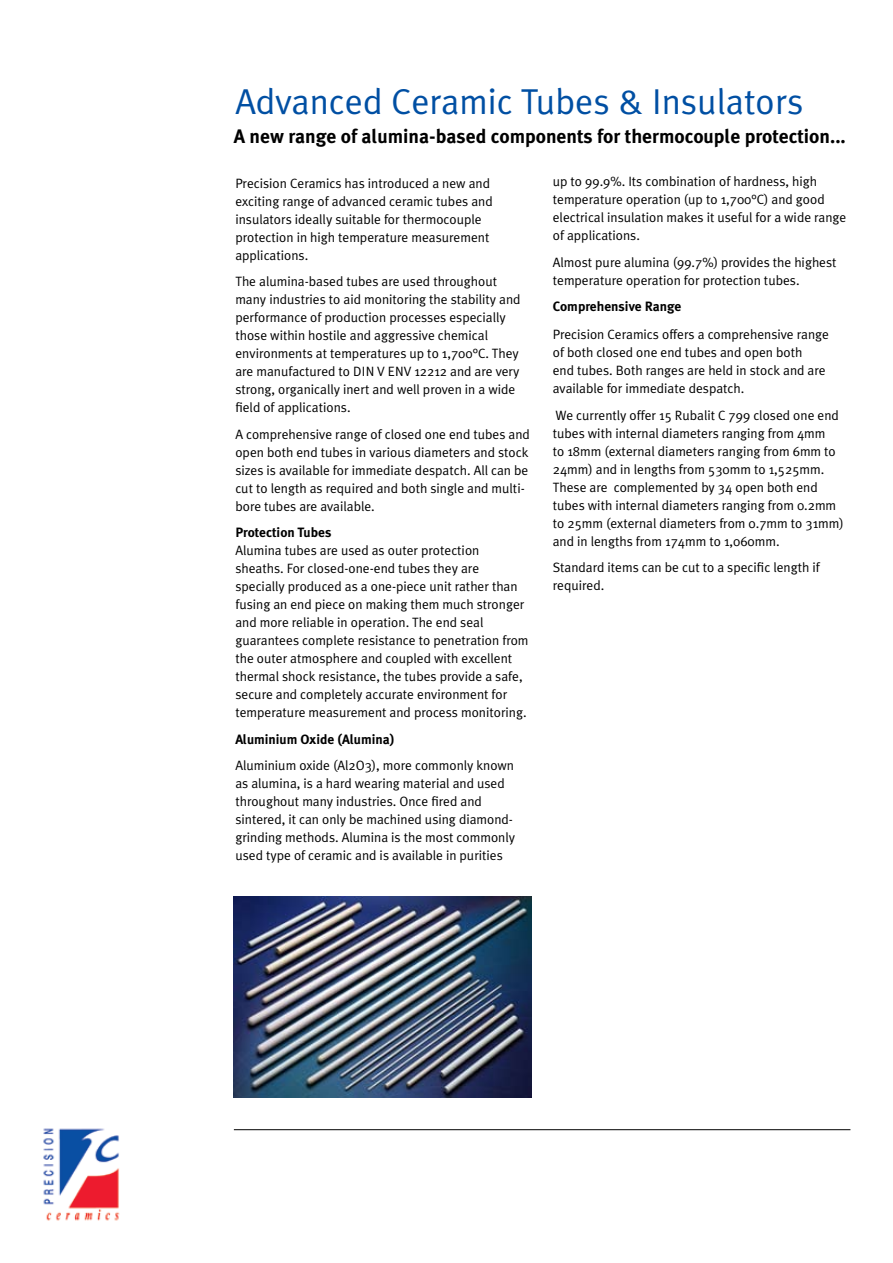
<style>
.page{position:relative;width:893px;height:1263px;background:#fff}
.page>*{position:absolute;margin:0;border:0;box-sizing:border-box;transform-origin:0 0}
.t1{font:36px "Meta Plus Normal";color:#004fa3}
.t2{font:700 19.5px "Meta Plus";color:#000}
.t3{font:13.5px/18px "Meta Plus Normal";color:#000}
.t4{font:700 13.5px "Meta Plus";color:#000}
</style>
<div class="page">
<img style="left:43px;top:1128px;width:77px;height:93px">
<hr style="left:234px;top:1129px;width:616px;height:1px;background:#000">
<img style="left:233px;top:896px;width:299px;height:202px">
<h1 class="t1" style="left:235px;top:80px;width:569px">Advanced Ceramic Tubes &amp; Insulators</h1>
<h2 class="t2" style="left:234px;top:125px;width:613px">A new range of alumina-based components for thermocouple protection...</h2>
<p class="t3" style="left:235px;top:174px;width:259px">Precision Ceramics has introduced a new and exciting range of advanced ceramic tubes and insulators ideally suitable for thermocouple protection in high temperature measurement applications.</p>
<p class="t3" style="left:235px;top:272px;width:287px">The alumina-based tubes are used throughout many industries to aid monitoring the stability and performance of production processes especially those within hostile and aggressive chemical environments at temperatures up to 1,700°C. They are manufactured to DIN V ENV 12212 and are very strong, organically inert and well proven in a wide field of applications.</p>
<p class="t3" style="left:235px;top:425px;width:296px">A comprehensive range of closed one end tubes and open both end tubes in various diameters and stock sizes is available for immediate despatch. All can be cut to length as required and both single and multi&shy;bore tubes are available.</p>
<p class="t4" style="left:235px;top:525px;width:98px">Protection Tubes</p>
<p class="t3" style="left:235px;top:541px;width:295px">Alumina tubes are used as outer protection sheaths. For closed-one-end tubes they are specially produced as a one-piece unit rather than fusing an end piece on making them much stronger and more reliable in operation. The end seal guarantees complete resistance to penetration from the outer atmosphere and coupled with excellent thermal shock resistance, the tubes provide a safe, secure and completely accurate environment for temperature measurement and process monitoring.</p>
<p class="t4" style="left:235px;top:731px;width:160px">Aluminium Oxide (Alumina)</p>
<p class="t3" style="left:235px;top:756px;width:281px">Aluminium oxide (Al2O3), more commonly known as alumina, is a hard wearing material and used throughout many industries. Once fired and sintered, it can only be machined using diamond&shy;grinding methods. Alumina is the most commonly used type of ceramic and is available in purities</p>
<p class="t3" style="left:553px;top:172px;width:295px">up to 99.9%. Its combination of hardness, high temperature operation (up to 1,700°C) and good electrical insulation makes it useful for a wide range of applications.</p>
<p class="t3" style="left:553px;top:253px;width:285px">Almost pure alumina (99.7%) provides the highest temperature operation for protection tubes.</p>
<p class="t4" style="left:553px;top:299px;width:130px">Comprehensive Range</p>
<p class="t3" style="left:553px;top:325px;width:278px">Precision Ceramics offers a comprehensive range of both closed one end tubes and open both<br>end tubes. Both ranges are held in stock and are available for immediate despatch.</p>
<p class="t3" style="left:553px;top:406px;width:293px">We currently offer 15 Rubalit C 799 closed one end tubes with internal diameters ranging from 4mm<br>to 18mm (external diameters ranging from 6mm to 24mm) and in lengths from 530mm to 1,525mm.<br>These are complemented by 34 open both end tubes with internal diameters ranging from 0.2mm to 25mm (external diameters from 0.7mm to 31mm) and in lengths from 174mm to 1,060mm.</p>
<p class="t3" style="left:553px;top:558px;width:268px">Standard items can be cut to a specific length if required.</p>
</div>
